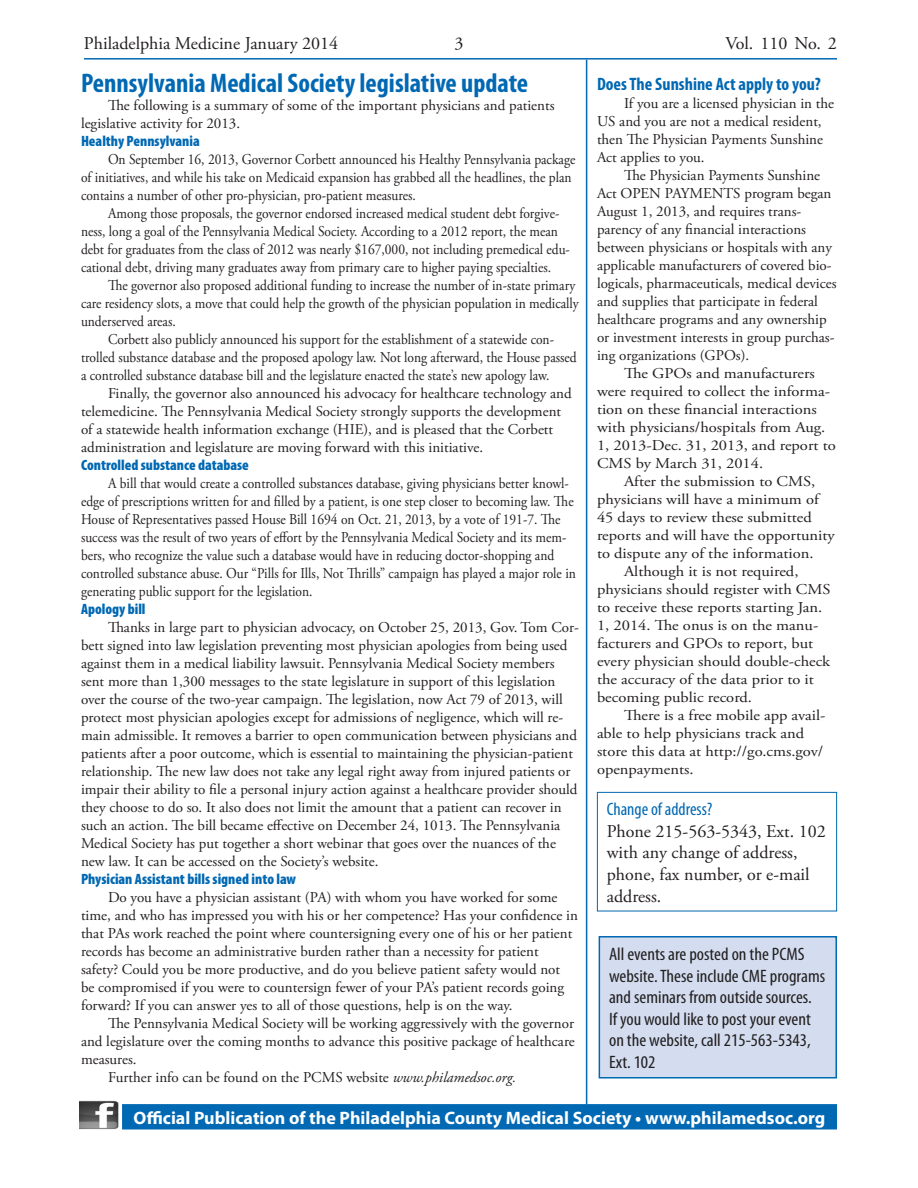
<style>
.page{position:relative;width:918px;height:1188px;background:#fff}
.page>*{position:absolute;margin:0;border:0;box-sizing:border-box;transform-origin:0 0}
.Headline{font:700 condensed 27px "Myriad Pro";color:#0168b3}
.plain{font:condensed 18px/21.6px "Myriad Pro";color:#231f20;scale:1.05 1}
.body_no_indent{font:18px/21.6px "Adobe Garamond Pro";color:#231f20}
.t1{font:700 18px "Myriad Pro";color:#fff}
.HL_12_pt_blue{font:700 condensed 18px "Myriad Pro";color:#0168b3}
.plain-2{font:condensed 18px "Myriad Pro";color:#0168b3}
.body{font:15px/18px "Adobe Garamond Pro";color:#231f20}
.body-2{font:15px/18px "Adobe Garamond Pro";color:#231f20;scale:.9 1}
.body-3{font:15px/18px "Adobe Garamond Pro";color:#231f20;scale:1.1 1}
.subhead_10{font:900 condensed 15px "Myriad Pro";color:#0168b3}
.s1{font-style:italic}
</style>
<div class="page">
<hr style="left:84px;top:58px;width:753px;height:2px;background:#0168b3">
<div style="left:123px;top:1105px;width:713px;height:24px;background:#0168b3"></div>
<div style="left:122px;top:1104px;width:715px;height:26px;border:2px solid #0168b3"></div>
<img style="left:80px;top:1101px;width:39px;height:29px">
<hr style="left:586px;top:60px;width:1px;height:1044px;background:#0168b3">
<div style="left:599px;top:937px;width:237px;height:141px;background:#d3ddef"></div>
<div style="left:599px;top:936px;width:238px;height:142px;border:2px solid #0168b3"></div>
<div style="left:597px;top:792px;width:240px;height:119px;border:1px solid #0168b3"></div>
<p class="body_no_indent" style="left:84px;top:33px;width:256px">Philadelphia Medicine January 2014</p>
<p class="body_no_indent" style="left:454px;top:33px;width:10px">3</p>
<p class="body_no_indent" style="left:725px;top:33px;width:113px">Vol. 110 No. 2</p>
<p class="Headline" style="left:81px;top:66px;width:449px">Pennsylvania Medical Society legislative update</p>
<p class="body" style="left:81px;top:97px;width:475px;text-indent:27px">The following is a summary of some of the important physicians and patients legislative activity for 2013.</p>
<p class="subhead_10" style="left:81px;top:132px;width:120px">Healthy Pennsylvania</p>
<p class="body-2" style="left:81px;top:151px;width:551px;text-indent:27px">On September 16, 2013, Governor Corbett announced his Healthy Pennsylvania package of initiatives, and while his take on Medicaid expansion has grabbed all the headlines, the plan contains a number of other pro-physician, pro-patient measures.</p>
<p class="body-2" style="left:81px;top:205px;width:545px;text-indent:27px">Among those proposals, the governor endorsed increased medical student debt forgive&shy;ness, long a goal of the Pennsylvania Medical Society. According to a 2012 report, the mean debt for graduates from the class of 2012 was nearly $167,000, not including premedical edu&shy;cational debt, driving many graduates away from primary care to higher paying specialties.</p>
<p class="body-2" style="left:81px;top:277px;width:555px;text-indent:27px">The governor also proposed additional funding to increase the number of in-state primary care residency slots, a move that could help the growth of the physician population in medically underserved areas.</p>
<p class="body-2" style="left:81px;top:331px;width:552px;text-indent:27px">Corbett also publicly announced his support for the establishment of a statewide con&shy;trolled substance database and the proposed apology law. Not long afterward, the House passed a controlled substance database bill and the legislature enacted the state’s new apology law.</p>
<p class="body" style="left:81px;top:385px;width:492px;text-indent:27px">Finally, the governor also announced his advocacy for healthcare technology and telemedicine. The Pennsylvania Medical Society strongly supports the development of a statewide health information exchange (HIE), and is pleased that the Corbett administration and legislature are moving forward with this initiative.</p>
<p class="subhead_10" style="left:81px;top:456px;width:169px">Controlled substance database</p>
<p class="body-2" style="left:81px;top:475px;width:551px;text-indent:27px">A bill that would create a controlled substances database, giving physicians better knowl&shy;edge of prescriptions written for and filled by a patient, is one step closer to becoming law. The House of Representatives passed House Bill 1694 on Oct. 21, 2013, by a vote of 191-7. The success was the result of two years of effort by the Pennsylvania Medical Society and its mem&shy;bers, who recognize the value such a database would have in reducing doctor-shopping and controlled substance abuse. Our “Pills for Ills, Not Thrills” campaign has played a major role in generating public support for the legislation.</p>
<p class="subhead_10" style="left:81px;top:600px;width:66px">Apology bill</p>
<p class="body" style="left:81px;top:619px;width:500px;text-indent:27px">Thanks in large part to physician advocacy, on October 25, 2013, Gov. Tom Cor&shy;bett signed into law legislation preventing most physician apologies from being used against them in a medical liability lawsuit. Pennsylvania Medical Society members sent more than 1,300 messages to the state legislature in support of this legislation over the course of the two-year campaign. The legislation, now Act 79 of 2013, will protect most physician apologies except for admissions of negligence, which will re&shy;main admissible. It removes a barrier to open communication between physicians and patients after a poor outcome, which is essential to maintaining the physician-patient relationship. The new law does not take any legal right away from injured patients or impair their ability to file a personal injury action against a healthcare provider should they choose to do so. It also does not limit the amount that a patient can recover in such an action. The bill became effective on December 24, 1013. The Pennsylvania Medical Society has put together a short webinar that goes over the nuances of the new law. It can be accessed on the Society’s website.</p>
<p class="subhead_10" style="left:81px;top:870px;width:217px">Physician Assistant bills signed into law</p>
<p class="body" style="left:81px;top:889px;width:499px;text-indent:27px">Do you have a physician assistant (PA) with whom you have worked for some time, and who has impressed you with his or her competence? Has your confidence in that PAs work reached the point where countersigning every one of his or her patient records has become an administrative burden rather than a necessity for patient safety? Could you be more productive, and do you believe patient safety would not<br>be compromised if you were to countersign fewer of your PA’s patient records going forward? If you can answer yes to all of those questions, help is on the way.</p>
<p class="body" style="left:81px;top:1015px;width:495px;text-align:justify;text-indent:27px">The Pennsylvania Medical Society will be working aggressively with the governor and legislature over the coming months to advance this positive package of healthcare measures.</p>
<p class="body" style="left:108px;top:1069px;width:410px">Further info can be found on the PCMS website <span class="s1">www.philamedsoc.org.</span></p>
<p class="HL_12_pt_blue" style="left:597px;top:73px;width:225px">Does The Sunshine Act apply to you?</p>
<p class="body" style="left:597px;top:95px;width:239px;text-indent:27px">If you are a licensed physician in the<br>US and you are not a medical resident, then The Physician Payments Sunshine<br>Act applies to you.</p>
<p class="body" style="left:597px;top:167px;width:241px;text-indent:27px">The Physician Payments Sunshine Act OPEN PAYMENTS program began August 1, 2013, and requires trans&shy;parency of any financial interactions between physicians or hospitals with any applicable manufacturers of covered bio&shy;logicals, pharmaceuticals, medical devices and supplies that participate in federal healthcare programs and any ownership or investment interests in group purchas&shy;ing organizations (GPOs).</p>
<p class="body-3" style="left:597px;top:365px;width:219px;text-indent:27px">The GPOs and manufacturers were required to collect the informa&shy;tion on these financial interactions with physicians/hospitals from Aug.<br>1, 2013-Dec. 31, 2013, and report to<br>CMS by March 31, 2014.</p>
<p class="body-3" style="left:597px;top:473px;width:218px;text-indent:27px">After the submission to CMS, physicians will have a minimum of 45 days to review these submitted reports and will have the opportunity to dispute any of the information.</p>
<p class="body-3" style="left:597px;top:563px;width:214px;text-indent:27px">Although it is not required, physicians should register with CMS to receive these reports starting Jan.<br>1, 2014. The onus is on the manu&shy;facturers and GPOs to report, but every physician should double-check the accuracy of the data prior to it becoming public record.</p>
<p class="body-3" style="left:597px;top:707px;width:209px;text-indent:27px">There is a free mobile app avail&shy;able to help physicians track and store this data at http://go.cms.gov/ openpayments.</p>
<p class="plain-2" style="left:607px;top:798px;width:107px">Change of address?</p>
<p class="body_no_indent" style="left:607px;top:821px;width:221px">Phone 215-563-5343, Ext. 102 with any change of address, phone, fax number, or e-mail address.</p>
<p class="plain" style="left:609px;top:943px;width:207px">All events are posted on the PCMS website. These include CME programs and seminars from outside sources.<br>If you would like to post your event on the website, call 215-563-5343,<br>Ext. 102</p>
<p class="t1" style="left:134px;top:1106px;width:693px">Official Publication of the Philadelphia County Medical Society • www.philamedsoc.org</p>
</div>
